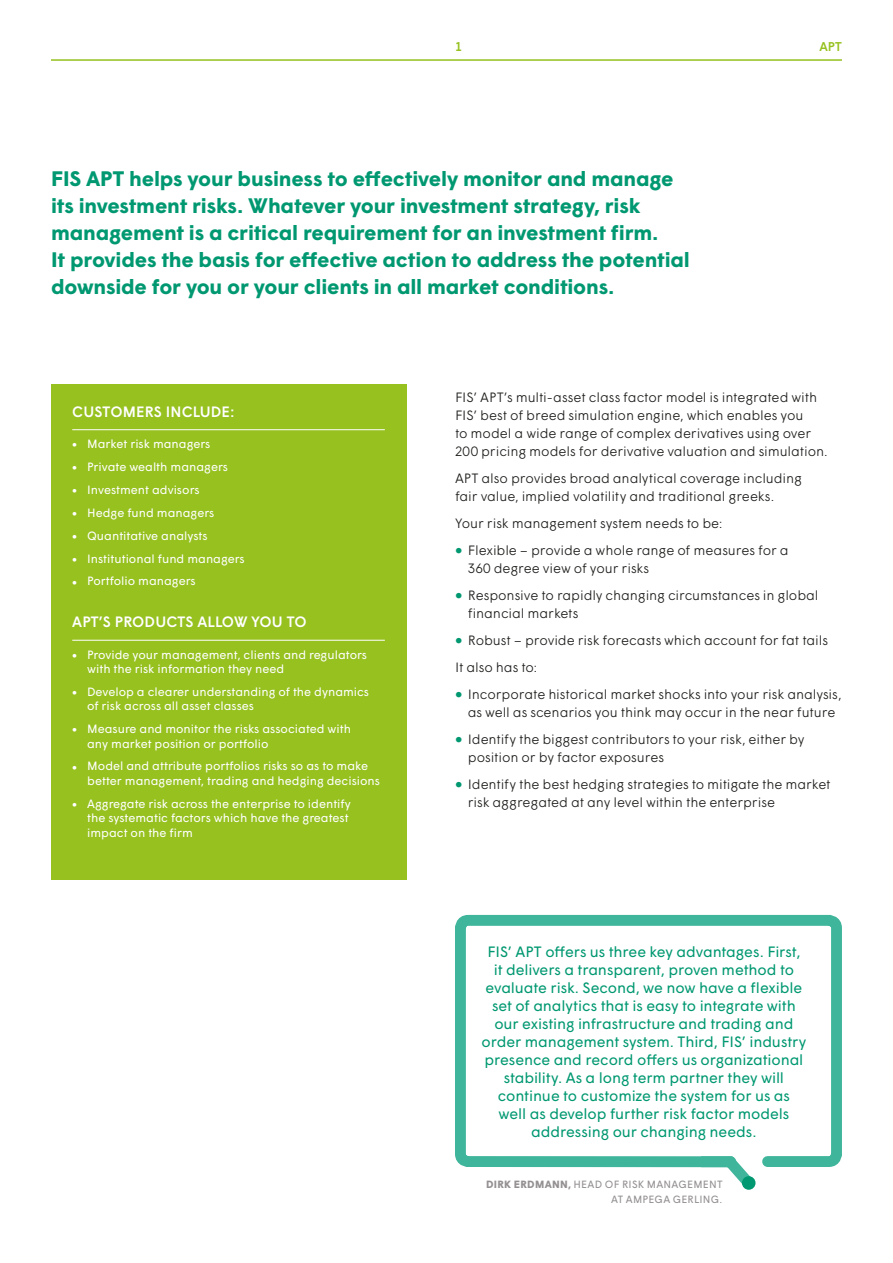
<style>
.page{position:relative;width:893px;height:1263px;background:#fff}
.page>*{position:absolute;margin:0;border:0;box-sizing:border-box;transform-origin:0 0}
.t1{font:700 21px/27px "Wigrum";letter-spacing:-.01em;color:#009871}
.t2{font:15px/18px "Wigrum";letter-spacing:-.005em;color:#009871;text-align:center}
.t3{font:500 15px "Wigrum";letter-spacing:.01em;color:#fff}
.t4{font:300 13.5px/18px "Wigrum";letter-spacing:-.01em;color:#1d1d1b}
.t5{font:500 12.75px "Wigrum";color:#96c11f}
.t6{font:12px/14.4px "Wigrum";color:#fff}
.t7{font:10.5px/15px "Wigrum";letter-spacing:.02em;color:#949092;text-align:right}
.s1{font-size:9px}
.s2{color:#009871}
.s3{font-weight:700}
</style>
<div class="page">
<hr style="left:51px;top:60px;width:791px;height:1px;background:#96c11f">
<div style="left:51px;top:384px;width:355px;height:495px;background:#96c11f"></div>
<hr style="left:72px;top:429px;width:313px;height:1px;background:#fff">
<hr style="left:72px;top:640px;width:313px;height:1px;background:#fff">
<div style="left:455px;top:915px;width:387px;height:252px;border:11px solid #3fb59b;border-radius:8px"></div>
<svg style="left:690px;top:1155px;width:74px;height:35px"></svg>
<div style="left:742px;top:1176px;width:13px;height:14px;background:#009871;border-radius:50%"></div>
<p class="t5" style="left:455px;top:37px;width:9px">1</p>
<p class="t5" style="left:819px;top:37px;width:24px">APT</p>
<p class="t1" style="left:51px;top:164px;width:640px">FIS APT helps your business to effectively monitor and manage its investment risks. Whatever your investment strategy, risk management is a critical requirement for an investment firm.<br>It provides the basis for effective action to address the potential downside for you or your clients in all market conditions.</p>
<p class="t3" style="left:72px;top:400px;width:164px">CUSTOMERS INCLUDE:</p>
<p class="t6" style="left:72px;top:436px;width:140px"><span class="s1">●</span> Market risk managers</p>
<p class="t6" style="left:72px;top:459px;width:157px"><span class="s1">●</span> Private wealth managers</p>
<p class="t6" style="left:72px;top:481px;width:129px"><span class="s1">●</span> Investment advisors</p>
<p class="t6" style="left:72px;top:504px;width:144px"><span class="s1">●</span> Hedge fund managers</p>
<p class="t6" style="left:72px;top:527px;width:137px"><span class="s1">●</span> Quantitative analysts</p>
<p class="t6" style="left:72px;top:550px;width:174px"><span class="s1">●</span> Institutional fund managers</p>
<p class="t6" style="left:72px;top:573px;width:125px"><span class="s1">●</span> Portfolio managers</p>
<p class="t3" style="left:72px;top:610px;width:236px">APT’S PRODUCTS ALLOW YOU TO</p>
<p class="t6" style="left:87px;top:646px;width:281px;text-indent:-15px"><span class="s1">●</span> Provide your management, clients and regulators with the risk information they need</p>
<p class="t6" style="left:87px;top:683px;width:283px;text-indent:-15px"><span class="s1">●</span> Develop a clearer understanding of the dynamics of risk across all asset classes</p>
<p class="t6" style="left:87px;top:721px;width:265px;text-indent:-15px"><span class="s1">●</span> Measure and monitor the risks associated with any market position or portfolio</p>
<p class="t6" style="left:87px;top:758px;width:294px;text-indent:-15px"><span class="s1">●</span> Model and attribute portfolios risks so as to make better management, trading and hedging decisions</p>
<p class="t6" style="left:87px;top:795px;width:265px;text-indent:-15px"><span class="s1">●</span> Aggregate risk across the enterprise to identify the systematic factors which have the greatest impact on the firm</p>
<p class="t4" style="left:455px;top:387px;width:374px">FIS’ APT’s multi-asset class factor model is integrated with FIS’ best of breed simulation engine, which enables you<br>to model a wide range of complex derivatives using over 200 pricing models for derivative valuation and simulation.</p>
<p class="t4" style="left:455px;top:468px;width:349px">APT also provides broad analytical coverage including fair value, implied volatility and traditional greeks.</p>
<p class="t4" style="left:455px;top:513px;width:269px">Your risk management system needs to be:</p>
<p class="t4" style="left:468px;top:540px;width:323px;text-indent:-13px"><span class="s2">●</span> Flexible – provide a whole range of measures for a<br>360 degree view of your risks</p>
<p class="t4" style="left:468px;top:585px;width:352px;text-indent:-13px"><span class="s2">●</span> Responsive to rapidly changing circumstances in global financial markets</p>
<p class="t4" style="left:455px;top:626px;width:374px;line-height:27px"><span class="s2">●</span> Robust – provide risk forecasts which account for fat tails<br>It also has to:</p>
<p class="t4" style="left:455px;top:684px;width:388px;text-align:center"><span class="s2">●</span> Incorporate historical market shocks into your risk analysis, as well as scenarios you think may occur in the near future</p>
<p class="t4" style="left:468px;top:729px;width:338px;text-indent:-13px"><span class="s2">●</span> Identify the biggest contributors to your risk, either by position or by factor exposures</p>
<p class="t4" style="left:468px;top:774px;width:364px;text-indent:-13px"><span class="s2">●</span> Identify the best hedging strategies to mitigate the market risk aggregated at any level within the enterprise</p>
<p class="t2" style="left:481px;top:941px;width:326px">FIS’ APT offers us three key advantages. First, it delivers a transparent, proven method to evaluate risk. Second, we now have a flexible set of analytics that is easy to integrate with our existing infrastructure and trading and order management system. Third, FIS’ industry presence and record offers us organizational stability. As a long term partner they will continue to customize the system for us as<br>well as develop further risk factor models addressing our changing needs.</p>
<p class="t7" style="left:486px;top:1176px;width:238px"><span class="s3">DIRK ERDMANN,</span> HEAD OF RISK MANAGEMENT<br>AT AMPEGA GERLING.</p>
</div>
